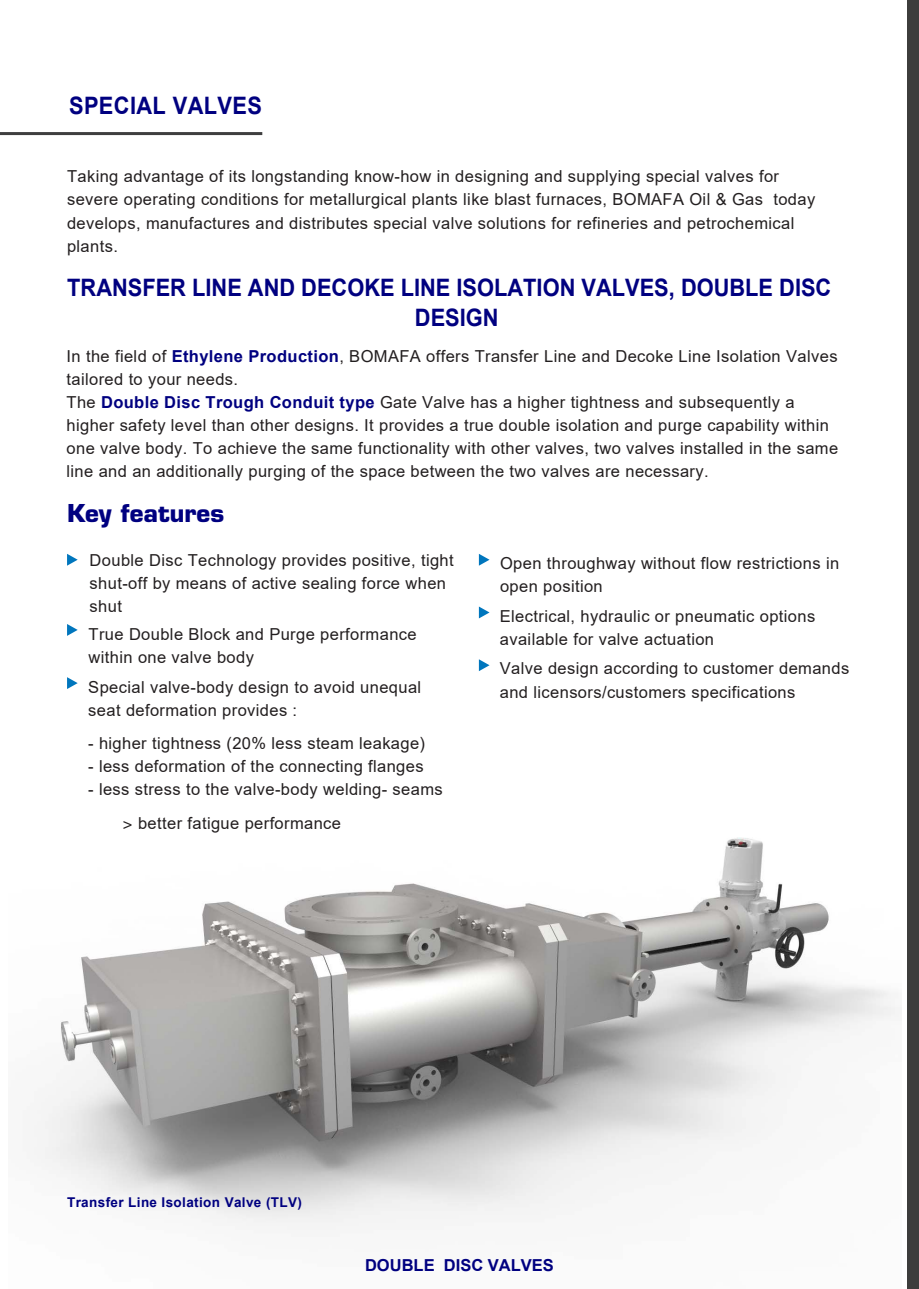
<style>
.page{position:relative;width:919px;height:1289px;background:#fff}
.page>*{position:absolute;margin:0;border:0;box-sizing:border-box;transform-origin:0 0}
.t1{font:700 24px/29.5px "Arial";color:#000080;scale:.91 1}
.t2{font:700 24px "Eurostile LT Std";color:#000080}
.t3{font:16.5px/23.1px "Arial";letter-spacing:.025em;color:#231f20}
.t4{font:700 16.5px "Arial";color:#000080}
.t5{font:700 13.5px "Arial";letter-spacing:.03em;color:#000080}
.s1{font-weight:700;color:#000080}
.s2{font-family:"Eurostile LT Std"}
</style>
<div class="page">
<div style="left:907px;top:0;width:11px;height:1288px;background:#3d3d3c"></div>
<img style="left:34px;top:837px;width:867px;height:393px">
<hr style="left:0;top:132px;width:262px;height:3px;background:#3e3e3f">
<svg style="left:67px;top:554px;width:11px;height:11px"></svg>
<svg style="left:479px;top:554px;width:10px;height:11px"></svg>
<svg style="left:67px;top:624px;width:11px;height:12px"></svg>
<svg style="left:479px;top:606px;width:10px;height:12px"></svg>
<svg style="left:479px;top:659px;width:10px;height:12px"></svg>
<svg style="left:67px;top:677px;width:11px;height:12px"></svg>
<p class="t1" style="left:69px;top:91px;width:213px">SPECIAL VALVES</p>
<p class="t3" style="left:67px;top:165px;width:749px">Taking advantage of its longstanding know-how in designing and supplying special valves for severe operating conditions for metallurgical plants like blast furnaces, BOMAFA Oil &amp; Gas today develops, manufactures and distributes special valve solutions for refineries and petrochemical plants.</p>
<p class="t1" style="left:415px;top:273px;width:459px;text-indent:-347px">TRANSFER LINE AND DECOKE LINE ISOLATION VALVES, DOUBLE DISC<br>DESIGN</p>
<p class="t3" style="left:67px;top:344px;width:773px">In the field of <span class="s1">Ethylene Production</span>, BOMAFA offers Transfer Line and Decoke Line Isolation Valves tailored to your needs.<br>The <span class="s1">Double Disc Trough Conduit type</span> Gate Valve has a higher tightness and subsequently a higher safety level than other designs. It provides a true double isolation and purge capability within one valve body. To achieve the same functionality with other valves, two valves installed in the same line and an additionally purging of the space between the two valves are necessary.</p>
<p class="t2" style="left:67px;top:498px;width:159px">Key features</p>
<p class="t3" style="left:90px;top:548px;width:365px">Double Disc Technology provides positive, tight shut-off by means of active sealing force when shut</p>
<p class="t3" style="left:89px;top:622px;width:329px">True Double Block and Purge performance within one valve body</p>
<p class="t3" style="left:88px;top:675px;width:334px">Special valve-body design to avoid unequal seat deformation provides :</p>
<p class="t3" style="left:88px;top:731px;width:338px">- higher tightness (20% less steam leakage)</p>
<p class="t3" style="left:88px;top:754px;width:337px">- less deformation of the connecting flanges</p>
<p class="t3" style="left:88px;top:777px;width:356px">- less stress to the valve-body welding- seams</p>
<p class="t3" style="left:123px;top:811px;width:220px"><span class="s2">&gt;</span> better fatigue performance</p>
<p class="t3" style="left:500px;top:551px;width:340px">Open throughway without flow restrictions in open position</p>
<p class="t3" style="left:500px;top:604px;width:317px">Electrical, hydraulic or pneumatic options available for valve actuation</p>
<p class="t3" style="left:500px;top:657px;width:351px">Valve design according to customer demands and licensors/customers specifications</p>
<p class="t5" style="left:67px;top:1193px;width:236px">Transfer Line Isolation Valve (TLV)</p>
<p class="t4" style="left:365px;top:1253px;width:190px">DOUBLE DISC VALVES</p>
</div>
